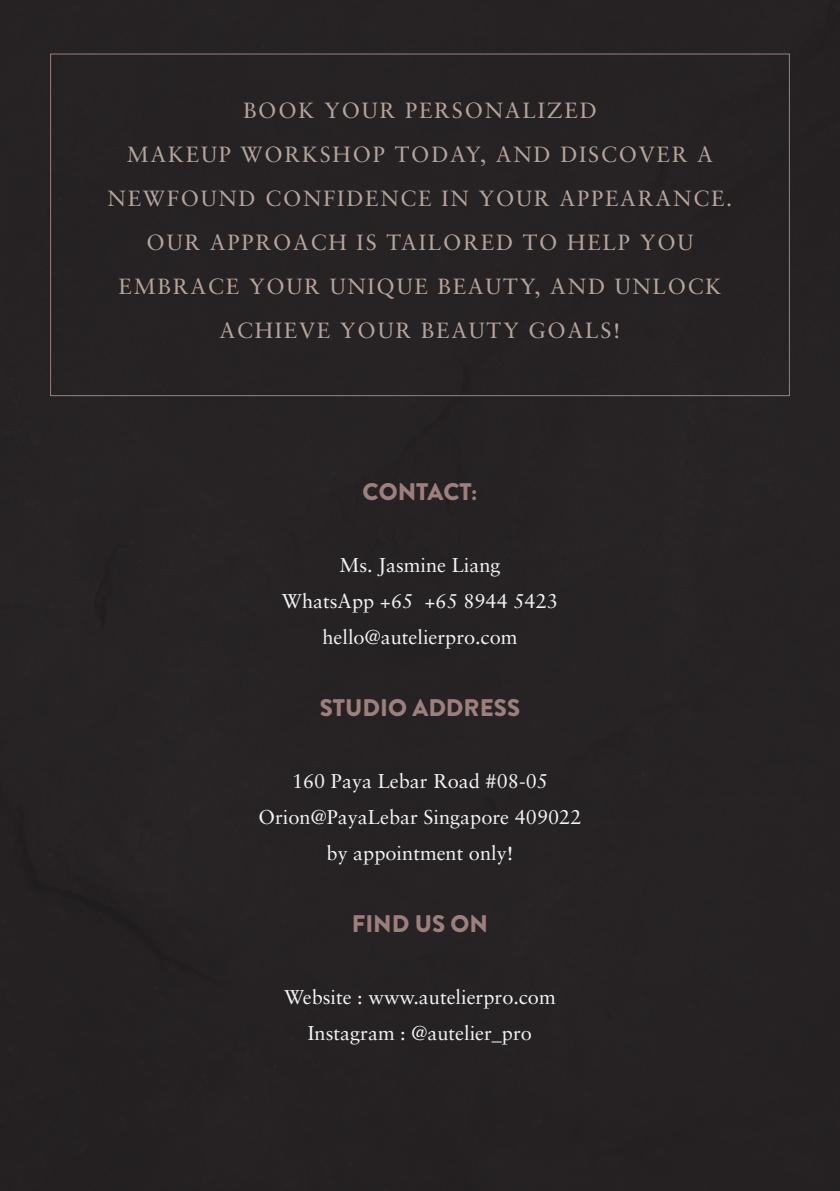
<style>
.page{position:relative;width:840px;height:1191px;background:#fff}
.page>*{position:absolute;margin:0;border:0;box-sizing:border-box;transform-origin:0 0}
.t1{font:900 24px "Brandon Grotesque";color:#9d7f7e}
.t2{font:22px/44px "Sabon LT Pro";letter-spacing:.08em;color:#b7a59b;text-align:center}
.t3{font:20px/36px "Sabon LT Pro";color:#f5f5f5;text-align:center}
</style>
<div class="page">
<div style="left:0;top:0;width:839px;height:1191px;background:#231f20"></div>
<p class="t2" style="left:107px;top:88px;width:626px">BOOK YOUR PERSONALIZED<br>MAKEUP WORKSHOP TODAY, AND DISCOVER A NEWFOUND CONFIDENCE IN YOUR APPEARANCE.<br>OUR APPROACH IS TAILORED TO HELP YOU EMBRACE YOUR UNIQUE BEAUTY, AND UNLOCK ACHIEVE YOUR BEAUTY GOALS!</p>
<p class="t1" style="left:362px;top:474px;width:116px">CONTACT:</p>
<p class="t3" style="left:282px;top:546px;width:277px">Ms. Jasmine Liang<br>WhatsApp +65 +65 8944 5423 hello@autelierpro.com</p>
<p class="t1" style="left:319px;top:690px;width:202px">STUDIO ADDRESS</p>
<p class="t3" style="left:258px;top:762px;width:324px">160 Paya Lebar Road #08-05<br>Orion@PayaLebar Singapore 409022 by appointment only!</p>
<p class="t1" style="left:351px;top:906px;width:138px">FIND US ON</p>
<p class="t3" style="left:284px;top:978px;width:273px">Website : www.autelierpro.com<br>Instagram : @autelier_pro</p>
</div>
